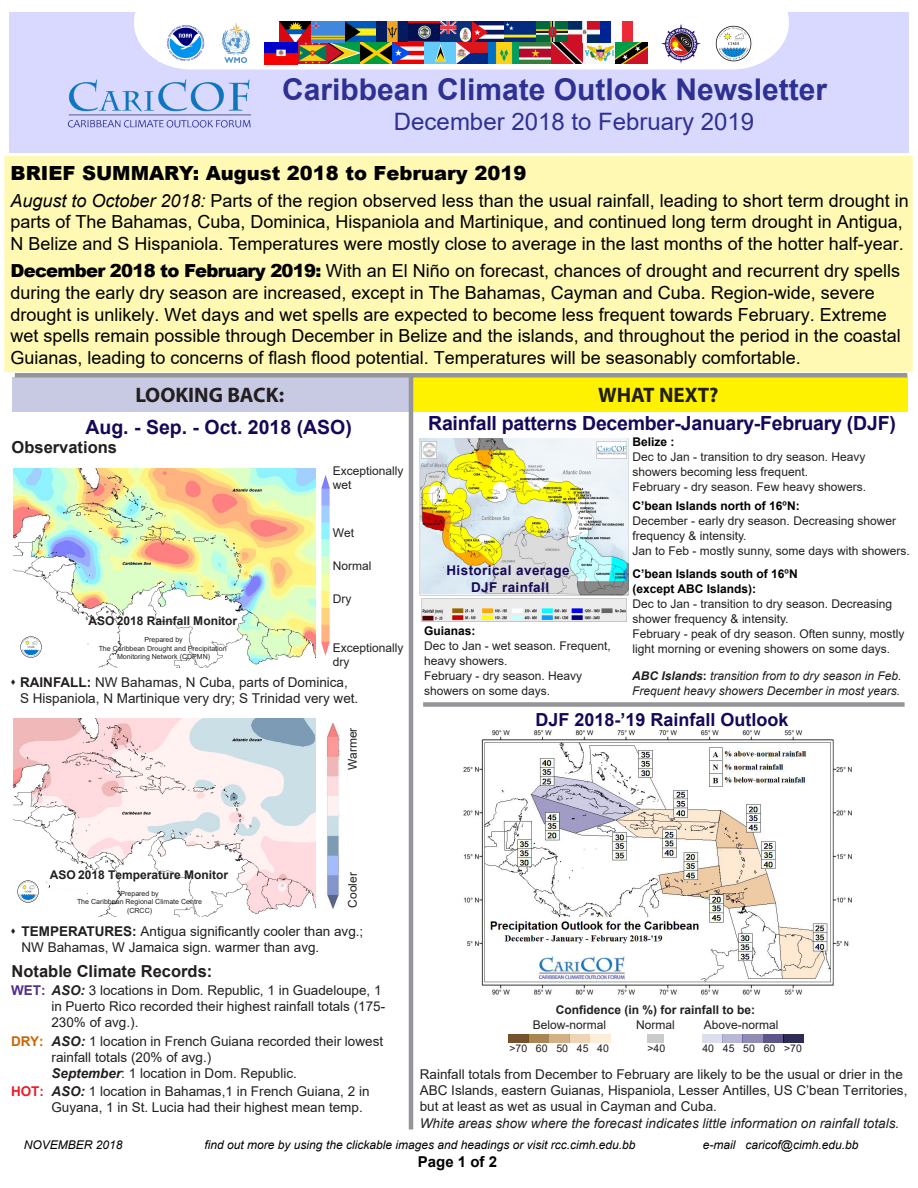
<style>
.page{position:relative;width:918px;height:1188px;background:#fff}
.page>*{position:absolute;margin:0;border:0;box-sizing:border-box;transform-origin:0 0}
.t1{font:700 30px "Arial";color:#2e3192}
.t2{font:24px "Arial";color:#2e3192}
.t3{font:700 21px "Myriad Pro";color:#231f20}
.t4{font:700 21px "Myriad Pro";color:#231f04}
.t5{font:700 19.5px "Arial";letter-spacing:-.01em;color:#140958}
.t6{font:900 19.5px "Arial";color:#000}
.t7{font:18px/21.6px "Arial";color:#000}
.t8{font:700 18px "Arial";color:#140958}
.t9{font:700 16.5px "Arial";color:#231f20}
.t10{font:700 15px "Arial";color:#000}
.t11{font:13.5px/16.2px "Arial";color:#231f20}
.t12{font:italic 13.5px "Arial";color:#231f20}
.t13{font:700 13.5px/16.2px "Arial";letter-spacing:.03em;color:#140958;text-align:center}
.t14{font:12px/15px "Arial";color:#231f20}
.t15{font:italic 12px "Arial";color:#000}
.t16{font:italic 12px/15px "Arial";color:#231f20}
.t17{font:700 12px "Arial";color:#231f20}
.t18{font:700 12px/15px "Arial";color:#000}
.t19{font:10.5px "Arial";color:#231f20}
.t20{font:7.05px/8.4px "Arial";color:#231f20;text-align:center}
.s1{font-style:italic}
.s2{font-weight:900}
.s3{font-weight:700}
.s4{font-weight:700;color:#000}
.s5{color:#231f20}
.s6{font-weight:700;font-style:normal}
.s7{font-weight:700;color:#512e90}
.s8{font-weight:700;font-style:italic}
.s9{font-weight:700;color:#c60}
.s10{font-weight:700;color:#ed1c24}
</style>
<div class="page">
<img style="left:14px;top:718px;width:301px;height:198px">
<img style="left:13px;top:469px;width:302px;height:199px">
<div style="left:411px;top:377px;width:497px;height:35px;background:#fff200"></div>
<div style="left:12px;top:378px;width:397px;height:34px;background:#c8c9e2"></div>
<hr style="left:409px;top:376px;width:4px;height:753px;background:#939598">
<div style="left:784px;top:1034px;width:20px;height:8px;background:#2c2c54"></div>
<div style="left:763px;top:1034px;width:21px;height:8px;background:#5e5688"></div>
<div style="left:743px;top:1034px;width:20px;height:8px;background:#908cb3"></div>
<div style="left:722px;top:1034px;width:21px;height:8px;background:#b9b8d4"></div>
<div style="left:702px;top:1034px;width:20px;height:8px;background:#dcdded"></div>
<div style="left:647px;top:1034px;width:17px;height:8px;background:#c9cacc"></div>
<div style="left:508px;top:1034px;width:21px;height:8px;background:#73522d"></div>
<div style="left:529px;top:1034px;width:20px;height:8px;background:#a88656"></div>
<div style="left:549px;top:1034px;width:21px;height:8px;background:#d1b085"></div>
<div style="left:570px;top:1034px;width:20px;height:8px;background:#eed4b4"></div>
<div style="left:590px;top:1034px;width:21px;height:8px;background:#fdedd9"></div>
<div style="left:9px;top:12px;width:900px;height:141px;background:#d9d9ff"></div>
<svg style="left:134px;top:12px;width:655px;height:58px;background:#f7f6fa"></svg>
<img style="left:159px;top:24px;width:53px;height:38px">
<img style="left:222px;top:23px;width:28px;height:39px">
<svg style="left:661px;top:24px;width:40px;height:40px;background:#b8a5b0"></svg>
<img style="left:713px;top:24px;width:40px;height:38px">
<img style="left:279px;top:22px;width:353px;height:20px">
<img style="left:264px;top:42px;width:384px;height:22px">
<div style="left:714px;top:24px;width:38px;height:38px;background:#fff"></div>
<div style="left:4px;top:156px;width:909px;height:216px;background:#fff9b3"></div>
<div style="left:423px;top:702px;width:482px;height:5px;background:#939598"></div>
<img style="left:68px;top:66px;width:187px;height:62px">
<img style="left:715px;top:26px;width:36px;height:36px">
<div style="left:15px;top:373px;width:892px;height:5px;background:#939598"></div>
<img style="left:321px;top:475px;width:9px;height:180px">
<img style="left:20px;top:636px;width:22px;height:22px">
<img style="left:17px;top:881px;width:22px;height:22px">
<hr style="left:50px;top:884px;width:45px;height:4px;background:#fff">
<img style="left:326px;top:724px;width:14px;height:185px">
<img style="left:419px;top:438px;width:209px;height:184px">
<img style="left:463px;top:731px;width:389px;height:263px">
<h1 class="t1" style="left:282px;top:69px;width:547px">Caribbean Climate Outlook Newsletter</h1>
<h2 class="t2" style="left:394px;top:105px;width:362px">December 2018 to February 2019</h2>
<p class="t6" style="left:11px;top:159px;width:517px">BRIEF SUMMARY: August 2018 to February 2019</p>
<p class="t7" style="left:10px;top:190px;width:900px"><span class="s1">August to October 2018:</span> Parts of the region observed less than the usual rainfall, leading to short term drought in parts of The Bahamas, Cuba, Dominica, Hispaniola and Martinique, and continued long term drought in Antigua,<br>N Belize and S Hispaniola. Temperatures were mostly close to average in the last months of the hotter half-year.</p>
<p class="t7" style="left:10px;top:260px;width:892px"><span class="s2">December 2018 to February 2019:</span> With an El Niño on forecast, chances of drought and recurrent dry spells during the early dry season are increased, except in The Bahamas, Cayman and Cuba. Region-wide, severe drought is unlikely. Wet days and wet spells are expected to become less frequent towards February. Extreme wet spells remain possible through December in Belize and the islands, and throughout the period in the coastal Guianas, leading to concerns of flash flood potential. Temperatures will be seasonably comfortable.</p>
<p class="t3" style="left:135px;top:381px;width:150px">LOOKING BACK:</p>
<p class="t4" style="left:598px;top:381px;width:122px">WHAT NEXT?</p>
<p class="t5" style="left:85px;top:413px;width:268px">Aug. - Sep. - Oct. 2018 (ASO)</p>
<p class="t9" style="left:12px;top:436px;width:107px">Observations</p>
<p class="t17" style="left:89px;top:613px;width:150px">ASO 2018 Rainfall Monitor</p>
<p class="t20" style="left:99px;top:635px;width:129px">Prepared by<br>The Caribbean Drought and Precipitation<br>Monitoring Network (CDPMN)</p>
<p class="t14" style="left:333px;top:464px;width:72px;line-height:13.5px">Exceptionally wet</p>
<p class="t14" style="left:333px;top:525px;width:23px">Wet</p>
<p class="t14" style="left:333px;top:558px;width:40px">Normal</p>
<p class="t14" style="left:333px;top:591px;width:20px">Dry</p>
<p class="t14" style="left:333px;top:641px;width:72px;line-height:13.5px">Exceptionally dry</p>
<p class="t11" style="left:20px;top:674px;width:340px;text-indent:-10px">▲ <span class="s3">RAINFALL:</span> NW Bahamas, N Cuba, parts of Dominica,<br>S Hispaniola, N Martinique very dry; S Trinidad very wet.</p>
<p class="t14" style="left:345px;top:770px;width:44px;rotate:-90deg">Warmer</p>
<p class="t5" style="left:428px;top:410px;width:469px">Rainfall patterns December-January-February (DJF)</p>
<p class="t18" style="left:633px;top:434px;width:44px">Belize :</p>
<p class="t14" style="left:633px;top:449px;width:235px">Dec to Jan - transition to dry season. Heavy showers becoming less frequent.<br>February - dry season. Few heavy showers.</p>
<p class="t14" style="left:633px;top:498px;width:279px"><span class="s4">C’bean Islands north of 16</span><span class="s3">º</span><span class="s4">N:<br></span>December - early dry season. Decreasing shower frequency &amp; intensity.<br>Jan to Feb - mostly sunny, some days with showers.</p>
<p class="t18" style="left:633px;top:566px;width:167px">C’bean Islands south of 16<span class="s5">º</span>N (except ABC Islands):</p>
<p class="t14" style="left:633px;top:596px;width:273px">Dec to Jan - transition to dry season. Decreasing shower frequency &amp; intensity.<br>February - peak of dry season. Often sunny, mostly light morning or evening showers on some days.</p>
<p class="t14" style="left:633px;top:666px;width:5px">.</p>
<p class="t13" style="left:446px;top:563px;width:125px">Historical average<br>DJF rainfall</p>
<p class="t18" style="left:424px;top:623px;width:53px">Guianas:</p>
<p class="t14" style="left:424px;top:638px;width:188px">Dec to Jan - wet season. Frequent, heavy showers.<br>February - dry season. Heavy showers on some days.</p>
<p class="t16" style="left:632px;top:668px;width:271px"><span class="s3">ABC Islands</span><span class="s6">:</span> transition from to dry season in Feb.<br>Frequent heavy showers December in most years.</p>
<p class="t8" style="left:536px;top:707px;width:255px">DJF 2018-’19 Rainfall Outlook</p>
<p class="t17" style="left:50px;top:866px;width:180px">ASO 2018 Temperature Monitor</p>
<p class="t20" style="left:77px;top:889px;width:127px">Prepared by<br>The Caribbean Regional Climate Centre (CRCC)</p>
<p class="t14" style="left:345px;top:908px;width:37px;rotate:-90deg">Cooler</p>
<p class="t11" style="left:22px;top:923px;width:343px;text-indent:-11px">▲ <span class="s3">TEMPERATURES:</span> Antigua significantly cooler than avg.;<br>NW Bahamas, W Jamaica sign. warmer than avg.</p>
<p class="t9" style="left:12px;top:959px;width:202px">Notable Climate Records:</p>
<p class="t11" style="left:51px;top:982px;width:335px;text-indent:-40px"><span class="s7">WET:</span> <span class="s8">ASO:</span> 3 locations in Dom. Republic, 1 in Guadeloupe, 1 in Puerto Rico recorded their highest rainfall totals (175-<br>230% of avg.).</p>
<p class="t11" style="left:52px;top:1033px;width:333px;text-indent:-40px"><span class="s9">DRY:</span> <span class="s8">ASO:</span> 1 location in French Guiana recorded their lowest rainfall totals (20% of avg.)<br><span class="s8">September</span>: 1 location in Dom. Republic.</p>
<p class="t17" style="left:556px;top:1001px;width:201px">Confidence (in %) for rainfall to be:</p>
<p class="t14" style="left:636px;top:1017px;width:40px">Normal</p>
<p class="t14" style="left:704px;top:1017px;width:76px">Above-normal</p>
<p class="t11" style="left:420px;top:1066px;width:489px">Rainfall totals from December to February are likely to be the usual or drier in the<br>ABC Islands, eastern Guianas, Hispaniola, Lesser Antilles, US C’bean Territories, but at least as wet as usual in Cayman and Cuba.</p>
<p class="t12" style="left:420px;top:1114px;width:481px">White areas show where the forecast indicates little information on rainfall totals.</p>
<p class="t10" style="left:418px;top:1151px;width:81px">Page 1 of 2</p>
<p class="t14" style="left:533px;top:1017px;width:75px">Below-normal</p>
<p class="t19" style="left:509px;top:1041px;width:101px">&gt;70 60 50 45 40</p>
<p class="t19" style="left:647px;top:1041px;width:19px">&gt;40</p>
<p class="t19" style="left:702px;top:1041px;width:101px">40 45 50 60 &gt;70</p>
<p class="t11" style="left:51px;top:1083px;width:320px;text-indent:-40px"><span class="s10">HOT:</span> <span class="s8">ASO:</span> 1 location in Bahamas,1 in French Guiana, 2 in<br>Guyana, 1 in St. Lucia had their highest mean temp.</p>
<p class="t15" style="left:24px;top:1138px;width:100px">NOVEMBER 2018</p>
<p class="t15" style="left:205px;top:1138px;width:432px">find out more by using the clickable images and headings or visit rcc.cimh.edu.bb</p>
<p class="t15" style="left:703px;top:1138px;width:157px">e-mail caricof@cimh.edu.bb</p>
</div>
